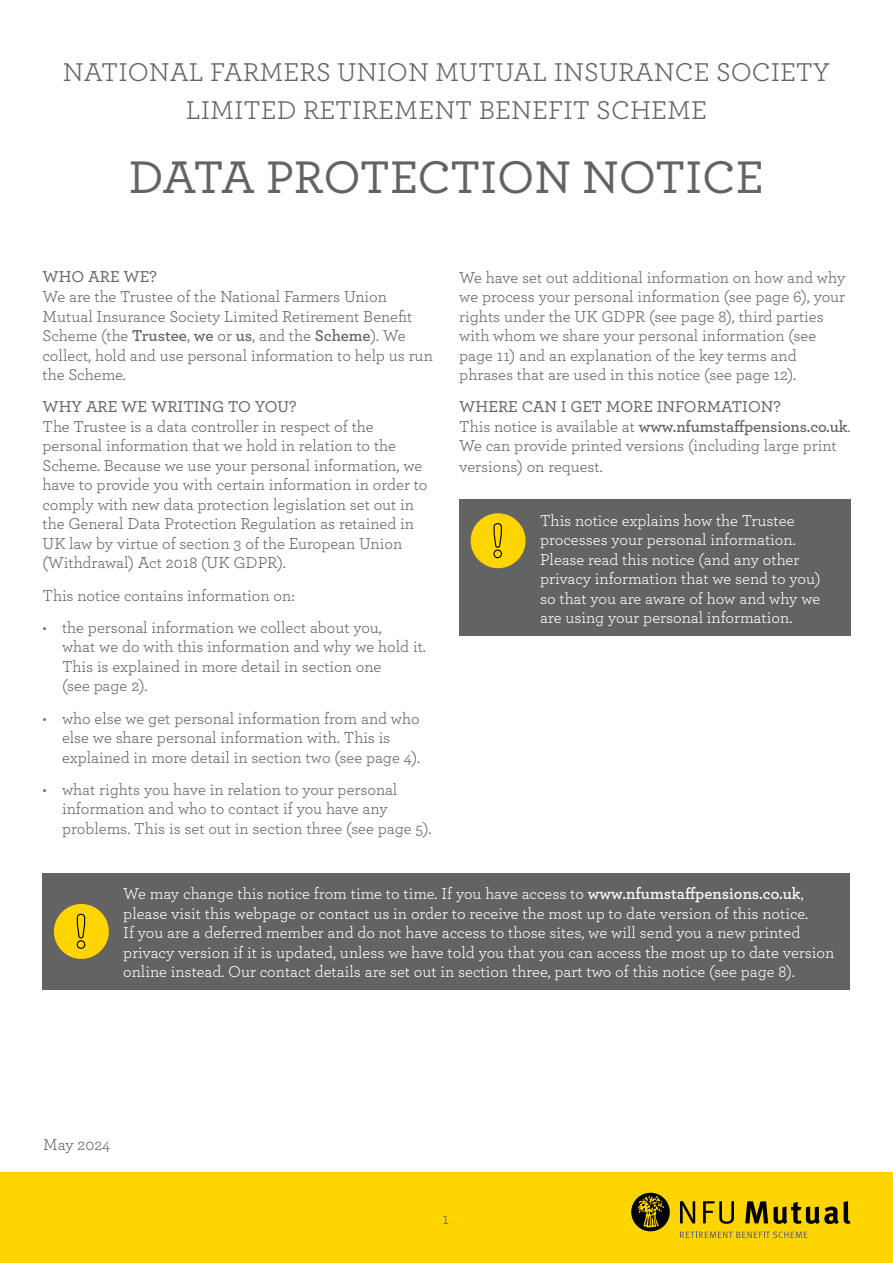
<style>
.page{position:relative;width:893px;height:1263px;background:#fff}
.page>*{position:absolute;margin:0;border:0;box-sizing:border-box;transform-origin:0 0}
.t1{font:500 48px "Archer";color:#646363}
.t2{font:27px/37.5px "Archer";color:#646363;text-align:center}
.t3{font:16.5px/19.5px "Archer";color:#646363}
.t4{font:16.5px/19.5px "Archer";color:#fff}
.t5{font:500 16.5px "Archer";color:#646363}
.s1{font-weight:600}
.s2{font-weight:500}
</style>
<div class="page">
<div style="left:0;top:1173px;width:893px;height:90px;background:#ffd500"></div>
<div style="left:459px;top:500px;width:391px;height:136px;background:#646363"></div>
<div style="left:471px;top:513px;width:54px;height:55px;background:#ffd500;border-radius:50%"></div>
<svg style="left:493px;top:523px;width:9px;height:36px"></svg>
<div style="left:43px;top:873px;width:807px;height:117px;background:#646363"></div>
<div style="left:54px;top:904px;width:54px;height:55px;background:#ffd500;border-radius:50%"></div>
<svg style="left:76px;top:913px;width:10px;height:36px"></svg>
<svg style="left:680px;top:1201px;width:15px;height:22px"></svg>
<svg style="left:703px;top:1201px;width:31px;height:23px"></svg>
<svg style="left:745px;top:1201px;width:23px;height:22px"></svg>
<svg style="left:774px;top:1201px;width:76px;height:23px"></svg>
<div style="left:631px;top:1193px;width:39px;height:38px;background:#000;border-radius:50%"></div>
<svg style="left:638px;top:1195px;width:26px;height:33px"></svg>
<svg style="left:680px;top:1231px;width:127px;height:7px"></svg>
<h2 class="t2" style="left:63px;top:52px;width:768px">NATIONAL FARMERS UNION MUTUAL INSURANCE SOCIETY<br>LIMITED RETIREMENT BENEFIT SCHEME</h2>
<h1 class="t1" style="left:129px;top:143px;width:637px">DATA PROTECTION NOTICE</h1>
<p class="t5" style="left:43px;top:265px;width:116px">WHO ARE WE?</p>
<p class="t3" style="left:43px;top:286px;width:392px">We are the Trustee of the National Farmers Union Mutual Insurance Society Limited Retirement Benefit Scheme (the <span class="s1">Trustee</span>, <span class="s1">we</span> or <span class="s1">us</span>, and the <span class="s1">Scheme</span>). We collect, hold and use personal information to help us run the Scheme.</p>
<p class="t5" style="left:43px;top:395px;width:256px">WHY ARE WE WRITING TO YOU?</p>
<p class="t3" style="left:43px;top:416px;width:386px">The Trustee is a data controller in respect of the personal information that we hold in relation to the Scheme. Because we use your personal information, we have to provide you with certain information in order to comply with new data protection legislation set out in the General Data Protection Regulation as retained in UK law by virtue of section 3 of the European Union (Withdrawal) Act 2018 (UK GDPR).</p>
<p class="t3" style="left:43px;top:584px;width:254px">This notice contains information on:</p>
<p class="t3" style="left:62px;top:617px;width:365px;text-indent:-20px">• the personal information we collect about you,<br>what we do with this information and why we hold it.<br>This is explained in more detail in section one<br>(see page 2).</p>
<p class="t3" style="left:62px;top:708px;width:360px;text-indent:-20px">• who else we get personal information from and who else we share personal information with. This is explained in more detail in section two (see page 4).</p>
<p class="t3" style="left:62px;top:779px;width:371px;text-indent:-20px">• what rights you have in relation to your personal information and who to contact if you have any problems. This is set out in section three (see page 5).</p>
<p class="t3" style="left:459px;top:267px;width:388px">We have set out additional information on how and why we process your personal information (see page 6), your rights under the UK GDPR (see page 8), third parties with whom we share your personal information (see page 11) and an explanation of the key terms and phrases that are used in this notice (see page 12).</p>
<p class="t3" style="left:459px;top:396px;width:393px"><span class="s2">WHERE CAN I GET MORE INFORMATION?<br></span>This notice is available at <span class="s1">www.nfumstaffpensions.co.uk</span>.<br>We can provide printed versions (including large print</p>
<p class="t3" style="left:459px;top:456px;width:145px">versions) on request.</p>
<p class="t4" style="left:540px;top:510px;width:282px">This notice explains how the Trustee processes your personal information.<br>Please read this notice (and any other privacy information that we send to you) so that you are aware of how and why we are using your personal information.</p>
<p class="t4" style="left:123px;top:883px;width:712px">We may change this notice from time to time. If you have access to <span class="s1">www.nfumstaffpensions.co.uk</span>, please visit this webpage or contact us in order to receive the most up to date version of this notice.<br>If you are a deferred member and do not have access to those sites, we will send you a new printed privacy version if it is updated, unless we have told you that you can access the most up to date version online instead. Our contact details are set out in section three, part two of this notice (see page 8).</p>
<p class="t3" style="left:43px;top:1134px;width:69px">May 2024</p>
<p class="t3" style="left:442px;top:1208px;width:8px">1</p>
</div>
